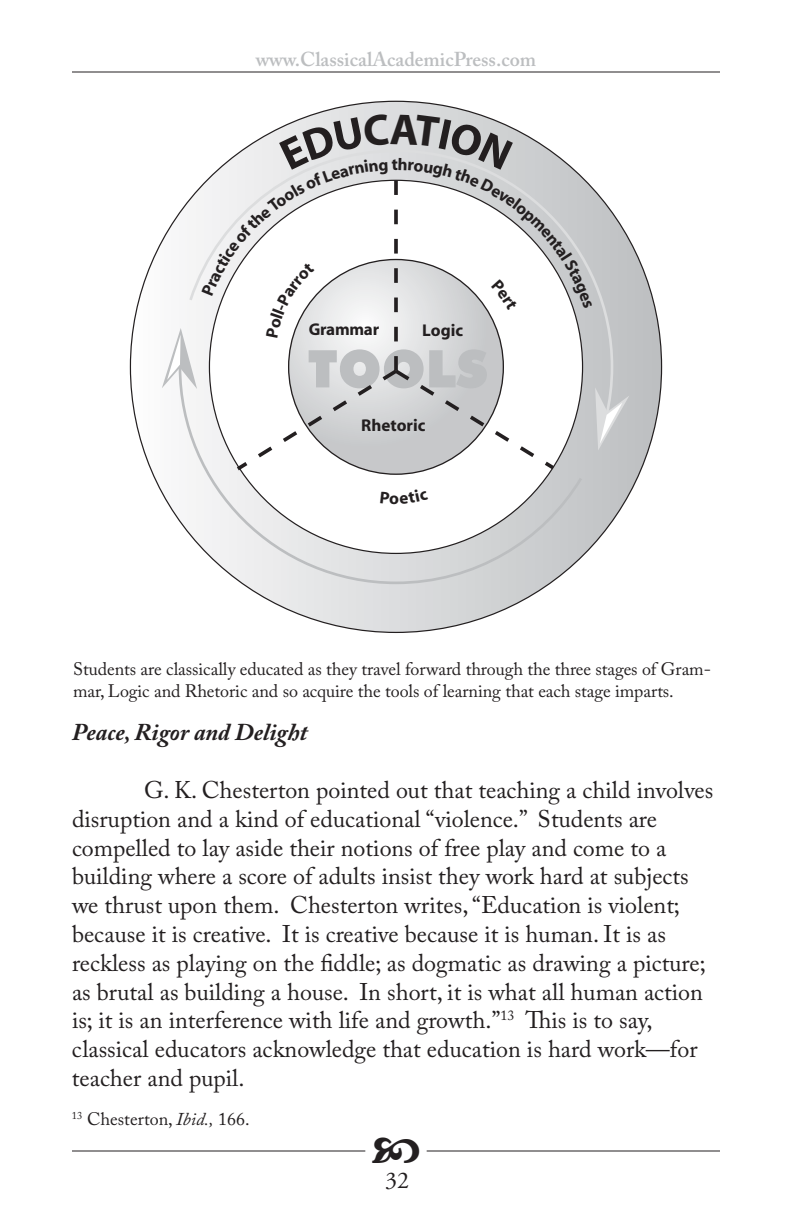
<style>
.page{position:relative;width:792px;height:1224px;background:#fff}
.page>*{position:absolute;margin:0;border:0;box-sizing:border-box;transform-origin:0 0}
.t1{font:24px/28.8px "Adobe Caslon Pro";color:#231f20}
.t2{font:italic 700 24px "Adobe Caslon Pro";color:#231f20}
.t3{font:24px "Adobe Garamond Pro";color:#231f20}
.t4{font:600 20px "Adobe Caslon Pro";color:#bcbec0}
.t5{font:18px/21.6px "Adobe Caslon Pro";letter-spacing:-.005em;color:#231f20}
.t6{font:700 17px "Myriad";color:#231f20}
.s1{font-style:italic}
</style>
<div class="page">
<hr style="left:427px;top:1150px;width:293px;height:2px;background:#231f20">
<svg style="left:129px;top:100px;width:534px;height:533px"></svg>
<svg style="left:177px;top:474px;width:408px;height:112px"></svg>
<hr style="left:72px;top:1150px;width:293px;height:2px;background:#231f20">
<hr style="left:72px;top:72px;width:648px;height:1px;background:#231f20">
<svg style="left:380px;top:489px;width:48px;height:15px"></svg>
<svg style="left:162px;top:114px;width:467px;height:360px"></svg>
<p class="t4" style="left:256px;top:48px;width:282px">www.ClassicalAcademicPress.com</p>
<p class="t6" style="left:309px;top:320px;width:72px">Grammar</p>
<p class="t6" style="left:422px;top:321px;width:42px">Logic</p>
<p class="t6" style="left:361px;top:416px;width:66px">Rhetoric</p>
<p class="t5" style="left:73px;top:658px;width:639px">Students are classically educated as they travel forward through the three stages of Gram&shy;mar, Logic and Rhetoric and so acquire the tools of learning that each stage imparts.</p>
<p class="t2" style="left:72px;top:718px;width:237px">Peace, Rigor and Delight</p>
<p class="t1" style="left:72px;top:775px;width:643px;text-indent:72px">G. K. Chesterton pointed out that teaching a child involves disruption and a kind of educational “violence.” Students are compelled to lay aside their notions of free play and come to a building where a score of adults insist they work hard at subjects we thrust upon them. Chesterton writes, “Education is violent; because it is creative. It is creative because it is human. It is as reckless as playing on the fiddle; as dogmatic as drawing a picture; as brutal as building a house. In short, it is what all human action is; it is an interference with life and growth.”<sup>13</sup> This is to say, classical educators acknowledge that education is hard work—for teacher and pupil.</p>
<p class="t5" style="left:72px;top:1108px;width:179px"><sup>13</sup> Chesterton, <span class="s1">Ibid.,</span> 166.</p>
<p class="t3" style="left:385px;top:1166px;width:25px">32</p>
</div>
